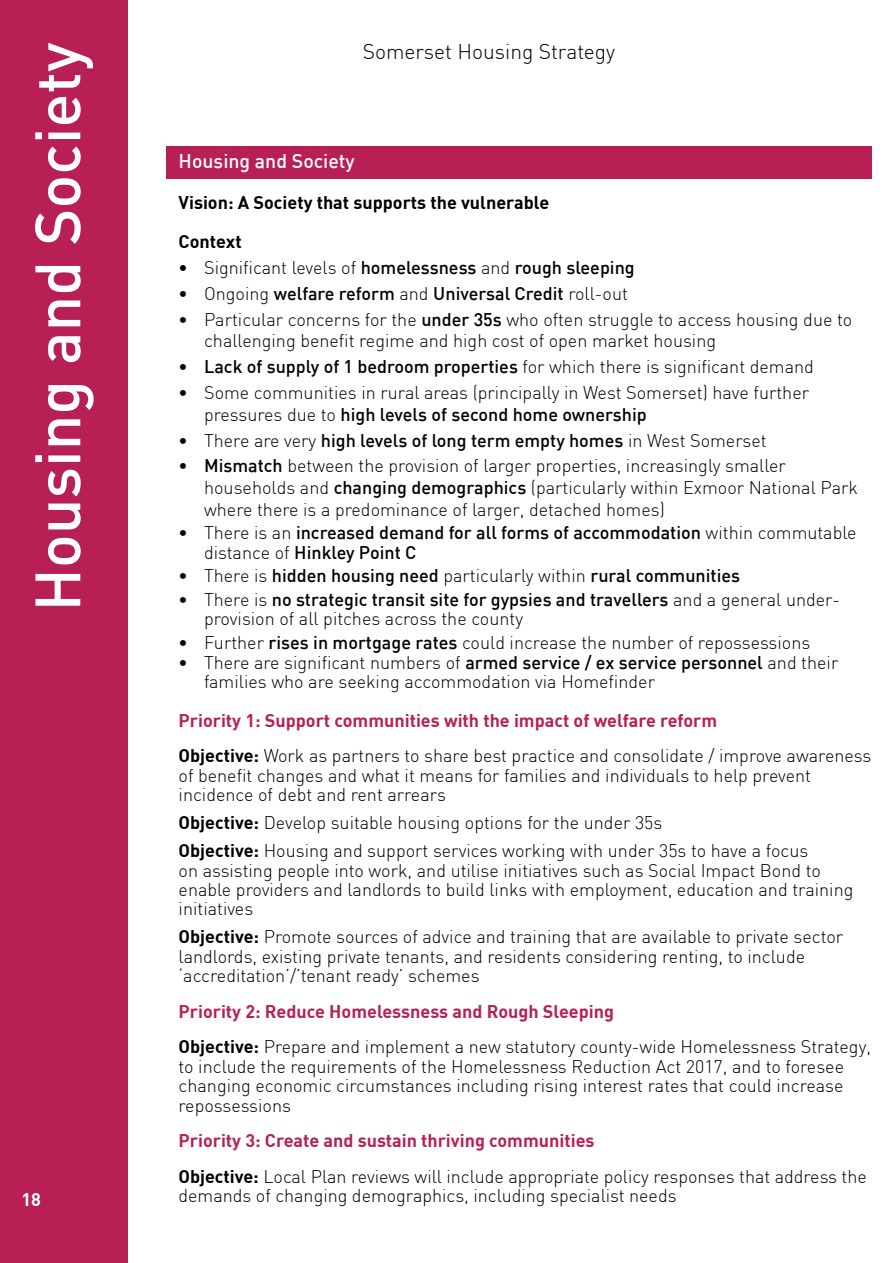
<style>
.page{position:relative;width:893px;height:1263px;background:#fff}
.page>*{position:absolute;margin:0;border:0;box-sizing:border-box;transform-origin:0 0}
.t1{font:500 63px "DIN";color:#fff}
.t2{font:300 21px "DIN";color:#000}
.t3{font:500 19.5px "DIN";color:#fff}
.t4{font:300 18px/19.4px "DIN";color:#000}
.t5{font:500 18px/19.4px "DIN";color:#000}
.t6{font:700 18px/38.8px "DIN";color:#000}
.t7{font:700 18px "DIN";color:#fff}
.s1{font-weight:300}
.s2{font-weight:500}
.s3{font-weight:700;color:#b81f55}
.s4{font-weight:700}
</style>
<div class="page">
<div style="left:166px;top:146px;width:706px;height:33px;background:#b81f55"></div>
<div style="left:0;top:0;width:128px;height:1263px;background:#b81f55"></div>
<h1 class="t1" style="left:17px;top:612px;width:571px;rotate:-90deg">Housing and Society</h1>
<p class="t7" style="left:22px;top:1188px;width:21px">18</p>
<p class="t2" style="left:363px;top:38px;width:254px">Somerset Housing Strategy</p>
<p class="t3" style="left:179px;top:149px;width:178px">Housing and Society</p>
<p class="t6" style="left:179px;top:183px;width:372px">Vision: A Society that supports the vulnerable<br>Context</p>
<p class="t5" style="left:179px;top:257px;width:458px">• <span class="s1">Significant levels of</span> homelessness <span class="s1">and</span> rough sleeping</p>
<p class="t5" style="left:179px;top:283px;width:451px">• <span class="s1">Ongoing</span> welfare reform <span class="s1">and</span> Universal Credit <span class="s1">roll-out</span></p>
<p class="t4" style="left:204px;top:308px;width:650px;line-height:21.6px;text-indent:-26px"><span class="s2">•</span> Particular concerns for the <span class="s2">under 35s</span> who often struggle to access housing due to challenging benefit regime and high cost of open market housing</p>
<p class="t5" style="left:179px;top:356px;width:637px">• Lack of supply of 1 bedroom properties <span class="s1">for which there is significant demand</span></p>
<p class="t4" style="left:204px;top:382px;width:606px;line-height:21.6px;text-indent:-26px"><span class="s2">•</span> Some communities in rural areas (principally in West Somerset) have further pressures due to <span class="s2">high levels of second home ownership</span></p>
<p class="t5" style="left:179px;top:430px;width:590px">• <span class="s1">There are very</span> high levels of long term empty homes <span class="s1">in West Somerset</span></p>
<p class="t4" style="left:204px;top:455px;width:655px;line-height:21.6px;text-indent:-26px"><span class="s2">• Mismatch</span> between the provision of larger properties, increasingly smaller households and <span class="s2">changing demographics</span> (particularly within Exmoor National Park where there is a predominance of larger, detached homes)</p>
<p class="t5" style="left:204px;top:522px;width:654px;text-indent:-26px">• <span class="s1">There is an</span> increased demand for all forms of accommodation <span class="s1">within commutable distance of</span> Hinkley Point C</p>
<p class="t5" style="left:179px;top:566px;width:563px">• <span class="s1">There is</span> hidden housing need <span class="s1">particularly within</span> rural communities</p>
<p class="t4" style="left:204px;top:590px;width:638px;text-indent:-26px"><span class="s2">•</span> There is <span class="s2">no strategic transit site for gypsies and travellers</span> and a general under&shy;provision of all pitches across the county</p>
<p class="t4" style="left:179px;top:633px;width:633px"><span class="s2">•</span> Further <span class="s2">rises in mortgage rates</span> could increase the number of repossessions</p>
<p class="t4" style="left:204px;top:652px;width:636px;text-indent:-26px"><span class="s2">•</span> There are significant numbers of <span class="s2">armed service / ex service personnel</span> and their families who are seeking accommodation via Homefinder</p>
<p class="t4" style="left:179px;top:702px;width:694px;line-height:35.5px"><span class="s3">Priority 1: Support communities with the impact of welfare reform<br></span><span class="s4">Objective:</span> Work as partners to share best practice and consolidate / improve awareness</p>
<p class="t4" style="left:179px;top:765px;width:634px">of benefit changes and what it means for families and individuals to help prevent incidence of debt and rent arrears</p>
<p class="t4" style="left:179px;top:809px;width:631px;line-height:27.9px"><span class="s4">Objective:</span> Develop suitable housing options for the under 35s<br><span class="s4">Objective:</span> Housing and support services working with under 35s to have a focus</p>
<p class="t4" style="left:179px;top:860px;width:676px">on assisting people into work, and utilise initiatives such as Social Impact Bond to enable providers and landlords to build links with employment, education and training initiatives</p>
<p class="t4" style="left:179px;top:927px;width:666px"><span class="s4">Objective:</span> Promote sources of advice and training that are available to private sector landlords, existing private tenants, and residents considering renting, to include ‘accreditation’/’tenant ready’ schemes</p>
<p class="t4" style="left:179px;top:993px;width:694px;line-height:35.5px"><span class="s3">Priority 2: Reduce Homelessness and Rough Sleeping<br></span><span class="s4">Objective:</span> Prepare and implement a new statutory county-wide Homelessness Strategy,</p>
<p class="t4" style="left:179px;top:1056px;width:667px;text-align:justify">to include the requirements of the Homelessness Reduction Act 2017, and to foresee changing economic circumstances including rising interest rates that could increase repossessions</p>
<p class="t4" style="left:179px;top:1123px;width:690px;line-height:35.5px"><span class="s3">Priority 3: Create and sustain thriving communities<br></span><span class="s4">Objective:</span> Local Plan reviews will include appropriate policy responses that address the</p>
<p class="t4" style="left:179px;top:1186px;width:499px">demands of changing demographics, including specialist needs</p>
</div>
